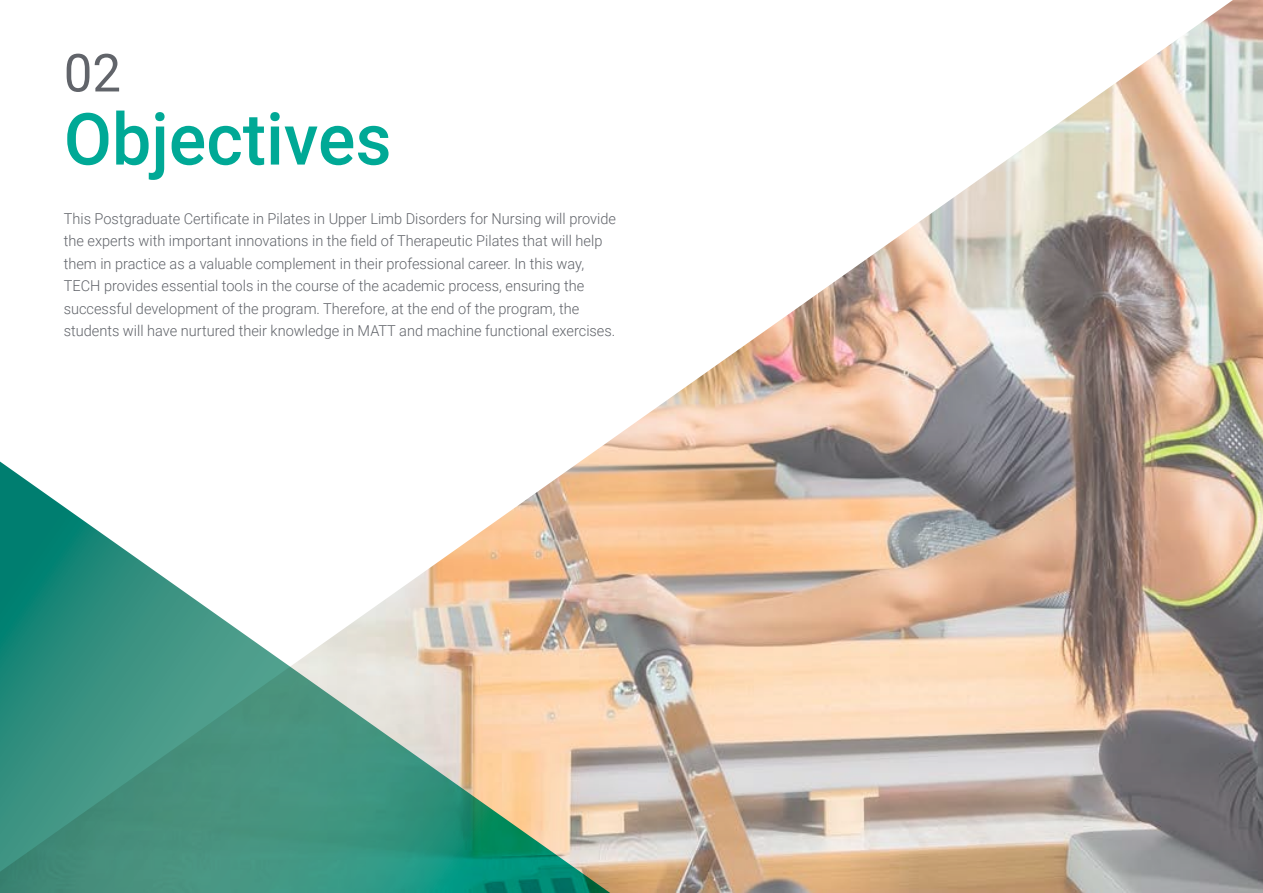
<style>
.page{position:relative;width:1263px;height:893px;background:#fff}
.page>*{position:absolute;margin:0;border:0;box-sizing:border-box;transform-origin:0 0}
.t1{font:500 72px "Roboto";color:#00a996}
.t2{font:52.5px "Roboto";color:#61646a}
.t3{font:300 15px/22.5px "Roboto";color:#61646a}
</style>
<div class="page">
<img style="left:602px;top:0;width:661px;height:893px">
<svg style="left:0;top:446px;width:640px;height:447px"></svg>
<h2 class="t2" style="left:64px;top:36px;width:59px">02</h2>
<h1 class="t1" style="left:64px;top:89px;width:329px">Objectives</h1>
<p class="t3" style="left:64px;top:207px;width:554px">This Postgraduate Certificate in Pilates in Upper Limb Disorders for Nursing will provide the experts with important innovations in the field of Therapeutic Pilates that will help them in practice as a valuable complement in their professional career. In this way, TECH provides essential tools in the course of the academic process, ensuring the successful development of the program. Therefore, at the end of the program, the students will have nurtured their knowledge in MATT and machine functional exercises.</p>
</div>
